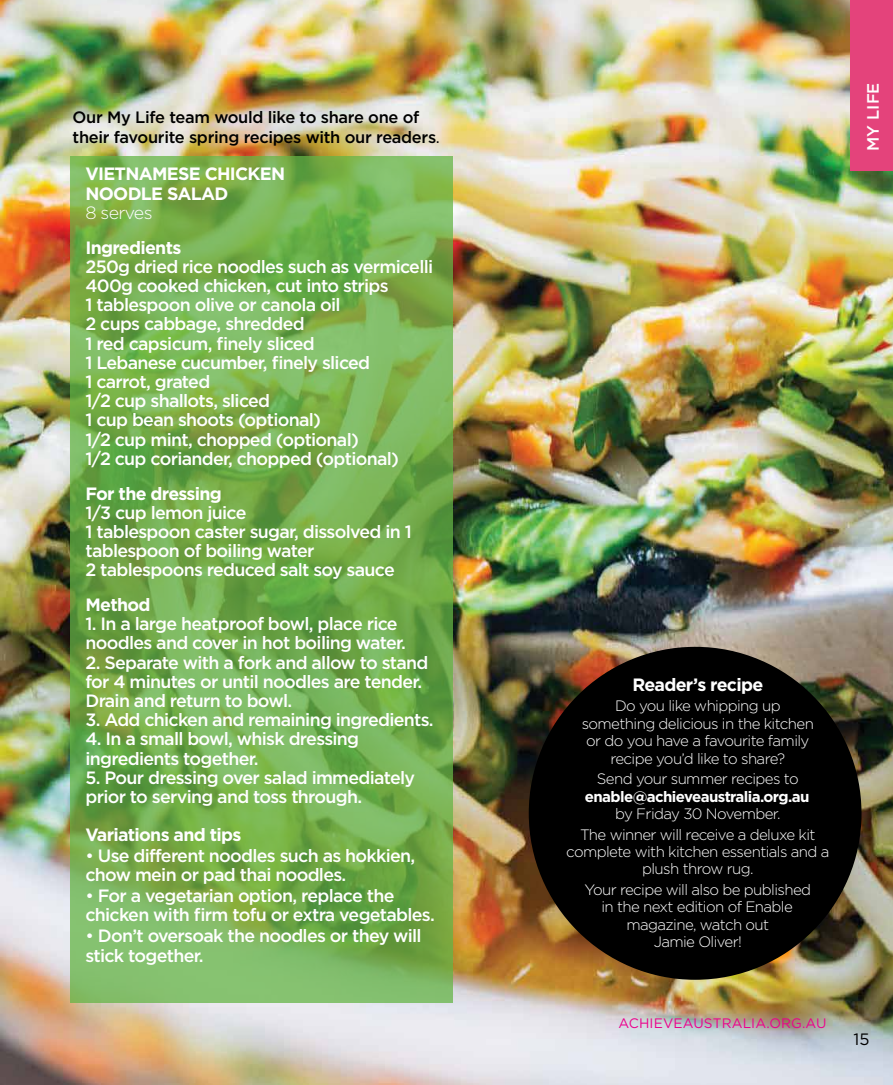
<style>
.page{position:relative;width:893px;height:1085px;background:#fff}
.page>*{position:absolute;margin:0;border:0;box-sizing:border-box;transform-origin:0 0}
.t1{font:500 17.85px/19.2px "Gotham";letter-spacing:-.04em;color:#fff}
.t2{font:700 17.85px/19.2px "Gotham";letter-spacing:-.04em;color:#fff}
.t3{font:300 17.85px "Gotham";letter-spacing:-.04em;color:#fff}
.t4{font:500 16.5px/20.5px "Gotham";letter-spacing:-.02em;color:#000}
.t5{font:500 16.5px "Gotham";color:#fff}
.t6{font:16.5px "Gotham";color:#000}
.t7{font:300 15px/17.4px "Gotham";letter-spacing:-.04em;color:#fff;text-align:center}
.t8{font:700 15px "Gotham";letter-spacing:-.04em;color:#fff}
.t9{font:13.65px "Gotham";letter-spacing:.01em;color:#ec008c}
.s1{font-weight:400}
</style>
<div class="page">
<img style="left:1px;top:0;width:892px;height:1084px">
<div style="left:529px;top:646px;width:332px;height:333px;background:#000;border-radius:50%"></div>
<div style="left:850px;top:0;width:43px;height:170px;background:#e4437b"></div>
<svg style="left:70px;top:156px;width:383px;height:846px"></svg>
<p class="t4" style="left:73px;top:107px;width:369px">Our My Life team would like to share one of their favourite spring recipes with our readers<span class="s1">.</span></p>
<p class="t2" style="left:85px;top:164px;width:201px">VIETNAMESE CHICKEN<br>NOODLE SALAD</p>
<p class="t3" style="left:85px;top:201px;width:69px">8 serves</p>
<p class="t2" style="left:85px;top:237px;width:97px">Ingredients</p>
<p class="t1" style="left:85px;top:257px;width:349px">250g dried rice noodles such as vermicelli<br>400g cooked chicken, cut into strips<br>1 tablespoon olive or canola oil<br>2 cups cabbage, shredded<br>1 red capsicum, finely sliced<br>1 Lebanese cucumber, finely sliced<br>1 carrot, grated<br>1/2 cup shallots, sliced<br>1 cup bean shoots (optional)<br>1/2 cup mint, chopped (optional)<br>1/2 cup coriander, chopped (optional)</p>
<p class="t2" style="left:85px;top:483px;width:138px">For the dressing</p>
<p class="t1" style="left:85px;top:502px;width:328px">1/3 cup lemon juice<br>1 tablespoon caster sugar, dissolved in 1 tablespoon of boiling water<br>2 tablespoons reduced salt soy sauce</p>
<p class="t2" style="left:85px;top:595px;width:67px">Method</p>
<p class="t1" style="left:85px;top:614px;width:322px">1. In a large heatproof bowl, place rice noodles and cover in hot boiling water.</p>
<p class="t1" style="left:85px;top:652px;width:344px">2. Separate with a fork and allow to stand for 4 minutes or until noodles are tender.<br>Drain and return to bowl.</p>
<p class="t1" style="left:85px;top:710px;width:350px">3. Add chicken and remaining ingredients.</p>
<p class="t1" style="left:85px;top:729px;width:275px">4. In a small bowl, whisk dressing ingredients together.</p>
<p class="t1" style="left:85px;top:767px;width:331px">5. Pour dressing over salad immediately prior to serving and toss through.</p>
<p class="t2" style="left:85px;top:825px;width:157px">Variations and tips</p>
<p class="t1" style="left:85px;top:845px;width:331px"><span class="s1">•</span> Use different noodles such as hokkien, chow mein or pad thai noodles.</p>
<p class="t1" style="left:85px;top:885px;width:351px"><span class="s1">•</span> For a vegetarian option, replace the chicken with firm tofu or extra vegetables.</p>
<p class="t1" style="left:85px;top:924px;width:338px;line-height:20.5px"><span class="s1">•</span> Don’t oversoak the noodles or they will stick together.</p>
<p class="t5" style="left:863px;top:151px;width:70px;rotate:-90deg">MY LIFE</p>
<p class="t2" style="left:632px;top:674px;width:132px">Reader’s recipe</p>
<p class="t7" style="left:582px;top:697px;width:234px">Do you like whipping up something delicious in the kitchen or do you have a favourite family recipe you’d like to share?</p>
<p class="t7" style="left:597px;top:769px;width:203px">Send your summer recipes to</p>
<p class="t8" style="left:585px;top:787px;width:226px">enable@achieveaustralia.org.au</p>
<p class="t7" style="left:580px;top:802px;width:237px;line-height:20.7px">by Friday 30 November.<br>The winner will receive a deluxe kit</p>
<p class="t7" style="left:566px;top:842px;width:265px">complete with kitchen essentials and a plush throw rug.</p>
<p class="t7" style="left:584px;top:880px;width:228px">Your recipe will also be published in the next edition of Enable magazine, watch out<br>Jamie Oliver!</p>
<p class="t9" style="left:618px;top:1014px;width:210px">ACHIEVEAUSTRALIA.ORG.AU</p>
<p class="t6" style="left:853px;top:1029px;width:17px">15</p>
</div>
